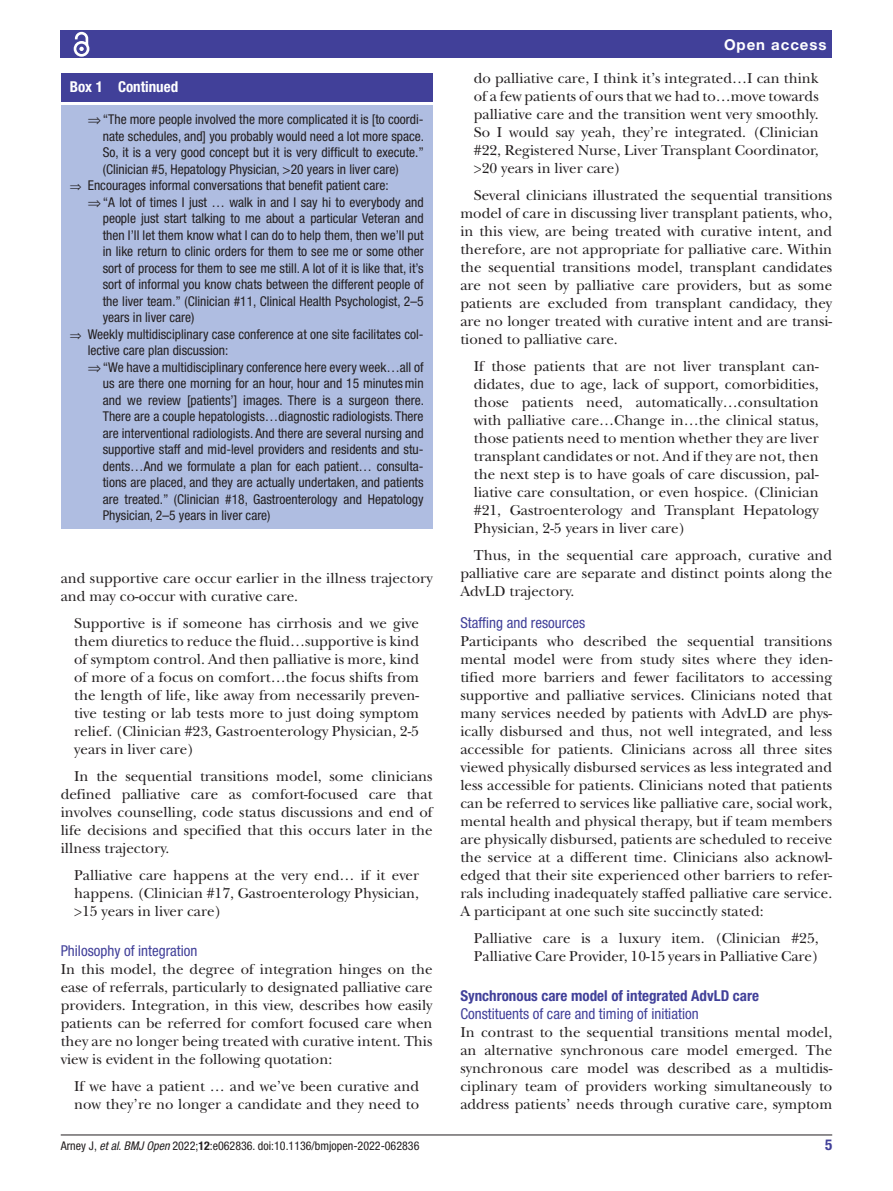
<style>
.page{position:relative;width:893px;height:1191px;background:#fff}
.page>*{position:absolute;margin:0;border:0;box-sizing:border-box;transform-origin:0 0}
.t1{font:15px/18px "New Baskerville";color:#231f20;text-align:justify}
.t2{font:condensed 15px "Helvetica Neue LT Std";color:#414099}
.t3{font:700 condensed 15px "Helvetica Neue LT Std";color:#414099}
.t4{font:700 condensed 15px "Helvetica Neue LT Std";color:#fff}
.t5{font:700 15px "Helvetica Neue LT Std";letter-spacing:.065em;color:#fff}
.t6{font:condensed 13.5px "Helvetica Neue LT Std";color:#231f20}
.t7{font:condensed 12px "Helvetica Neue LT Std";color:#231f20}
.s1{font-style:italic}
.s2{font-weight:700}
</style>
<div class="page">
<hr style="left:61px;top:1134px;width:771px;height:1px;background:#231f20">
<div style="left:61px;top:31px;width:771px;height:27px;background:#414099"></div>
<svg style="left:73px;top:31px;width:17px;height:26px"></svg>
<div style="left:61px;top:73px;width:372px;height:28px;background:#414099"></div>
<div style="left:61px;top:106px;width:372px;height:423px;background:#afbde1"></div>
<p class="t4" style="left:70px;top:78px;width:110px">Box 1 Continued</p>
<p class="t6" style="left:88px;top:112px;width:337px">⇒“The more people involved the more complicated it is [to coordi-</p>
<p class="t6" style="left:103px;top:128px;width:323px">nate schedules, and] you probably would need a lot more space.</p>
<p class="t6" style="left:103px;top:145px;width:323px">So, it is a very good concept but it is very difficult to execute.”</p>
<p class="t6" style="left:103px;top:161px;width:297px">(Clinician #5, Hepatology Physician, &gt;20 years in liver care)</p>
<p class="t6" style="left:70px;top:178px;width:320px">⇒ Encourages informal conversations that benefit patient care:</p>
<p class="t6" style="left:88px;top:194px;width:337px">⇒“A lot of times I just … walk in and I say hi to everybody and</p>
<p class="t6" style="left:103px;top:211px;width:322px">people just start talking to me about a particular Veteran and</p>
<p class="t6" style="left:103px;top:227px;width:322px">then I’ll let them know what I can do to help them, then we’ll put</p>
<p class="t6" style="left:103px;top:244px;width:322px">in like return to clinic orders for them to see me or some other</p>
<p class="t6" style="left:103px;top:260px;width:322px">sort of process for them to see me still. A lot of it is like that, it’s</p>
<p class="t6" style="left:103px;top:277px;width:322px">sort of informal you know chats between the different people of</p>
<p class="t6" style="left:103px;top:293px;width:322px">the liver team.” (Clinician #11, Clinical Health Psychologist, 2–5</p>
<p class="t6" style="left:103px;top:310px;width:93px">years in liver care)</p>
<p class="t6" style="left:70px;top:326px;width:355px">⇒ Weekly multidisciplinary case conference at one site facilitates col-</p>
<p class="t6" style="left:88px;top:343px;width:142px">lective care plan discussion:</p>
<p class="t6" style="left:88px;top:359px;width:337px">⇒“We have a multidisciplinary conference here every week…all of</p>
<p class="t6" style="left:103px;top:376px;width:322px">us are there one morning for an hour, hour and 15 minutesmin</p>
<p class="t6" style="left:103px;top:392px;width:323px">and we review [patients’] images. There is a surgeon there.</p>
<p class="t6" style="left:103px;top:409px;width:322px">There are a couple hepatologists…diagnostic radiologists. There</p>
<p class="t6" style="left:103px;top:425px;width:322px">are interventional radiologists. And there are several nursing and</p>
<p class="t6" style="left:103px;top:442px;width:322px">supportive staff and mid-level providers and residents and stu-</p>
<p class="t6" style="left:103px;top:458px;width:322px">dents…And we formulate a plan for each patient… consulta-</p>
<p class="t6" style="left:103px;top:475px;width:322px">tions are placed, and they are actually undertaken, and patients</p>
<p class="t6" style="left:103px;top:491px;width:322px">are treated.” (Clinician #18, Gastroenterology and Hepatology</p>
<p class="t6" style="left:103px;top:508px;width:169px">Physician, 2–5 years in liver care)</p>
<p class="t1" style="left:61px;top:569px;width:373px">and supportive care occur earlier in the illness trajectory and may co-occur with curative care.</p>
<p class="t1" style="left:74px;top:614px;width:346px">Supportive is if someone has cirrhosis and we give them diuretics to reduce the fluid…supportive is kind of symptom control. And then palliative is more, kind of more of a focus on comfort…the focus shifts from the length of life, like away from necessarily preven&shy;tive testing or lab tests more to just doing symptom relief. (Clinician #23, Gastroenterology Physician, 2-5 years in liver care)</p>
<p class="t1" style="left:61px;top:767px;width:373px;text-indent:14px">In the sequential transitions model, some clinicians defined palliative care as comfort-focused care that involves counselling, code status discussions and end of life decisions and specified that this occurs later in the illness trajectory.</p>
<p class="t1" style="left:74px;top:866px;width:346px">Palliative care happens at the very end… if it ever happens. (Clinician #17, Gastroenterology Physician, &gt;15 years in liver care)</p>
<p class="t2" style="left:61px;top:942px;width:138px">Philosophy of integration</p>
<p class="t1" style="left:61px;top:960px;width:373px">In this model, the degree of integration hinges on the ease of referrals, particularly to designated palliative care providers. Integration, in this view, describes how easily patients can be referred for comfort focused care when they are no longer being treated with curative intent. This view is evident in the following quotation:</p>
<p class="t1" style="left:74px;top:1077px;width:346px">If we have a patient … and we’ve been curative and now they’re no longer a candidate and they need to</p>
<p class="t5" style="left:724px;top:35px;width:104px">Open access</p>
<p class="t1" style="left:474px;top:69px;width:346px">do palliative care, I think it’s integrated…I can think of a few patients of ours that we had to…move towards palliative care and the transition went very smoothly.<br>So I would say yeah, they’re integrated. (Clinician #22, Registered Nurse, Liver Transplant Coordinator, &gt;20 years in liver care)</p>
<p class="t1" style="left:460px;top:186px;width:373px;text-indent:13px">Several clinicians illustrated the sequential transitions model of care in discussing liver transplant patients, who, in this view, are being treated with curative intent, and therefore, are not appropriate for palliative care. Within the sequential transitions model, transplant candidates are not seen by palliative care providers, but as some patients are excluded from transplant candidacy, they are no longer treated with curative intent and are transi&shy;tioned to palliative care.</p>
<p class="t1" style="left:474px;top:357px;width:346px">If those patients that are not liver transplant can&shy;didates, due to age, lack of support, comorbidities, those patients need, automatically…consultation with palliative care…Change in…the clinical status, those patients need to mention whether they are liver transplant candidates or not. And if they are not, then the next step is to have goals of care discussion, pal&shy;liative care consultation, or even hospice. (Clinician #21, Gastroenterology and Transplant Hepatology Physician, 2-5 years in liver care)</p>
<p class="t1" style="left:460px;top:546px;width:373px;text-indent:14px">Thus, in the sequential care approach, curative and palliative care are separate and distinct points along the AdvLD trajectory.</p>
<p class="t2" style="left:460px;top:614px;width:126px">Staffing and resources</p>
<p class="t1" style="left:460px;top:632px;width:373px">Participants who described the sequential transitions mental model were from study sites where they iden&shy;tified more barriers and fewer facilitators to accessing supportive and palliative services. Clinicians noted that many services needed by patients with AdvLD are phys&shy;ically disbursed and thus, not well integrated, and less accessible for patients. Clinicians across all three sites viewed physically disbursed services as less integrated and less accessible for patients. Clinicians noted that patients can be referred to services like palliative care, social work, mental health and physical therapy, but if team members are physically disbursed, patients are scheduled to receive the service at a different time. Clinicians also acknowl&shy;edged that their site experienced other barriers to refer&shy;rals including inadequately staffed palliative care service.<br>A participant at one such site succinctly stated:</p>
<p class="t1" style="left:474px;top:929px;width:346px">Palliative care is a luxury item. (Clinician #25,<br>Palliative Care Provider, 10-15 years in Palliative Care)</p>
<p class="t3" style="left:460px;top:987px;width:300px">Synchronous care model of integrated AdvLD care</p>
<p class="t2" style="left:460px;top:1005px;width:240px">Constituents of care and timing of initiation</p>
<p class="t1" style="left:460px;top:1023px;width:373px">In contrast to the sequential transitions mental model, an alternative synchronous care model emerged. The synchronous care model was described as a multidis&shy;ciplinary team of providers working simultaneously to address patients’ needs through curative care, symptom</p>
<p class="t7" style="left:61px;top:1138px;width:360px">Arney J, <span class="s1">et al</span>. <span class="s1">BMJ Open</span> 2022;<span class="s2">12</span>:e062836. doi:10.1136/bmjopen-2022-062836</p>
<p class="t3" style="left:825px;top:1135px;width:9px">5</p>
</div>
